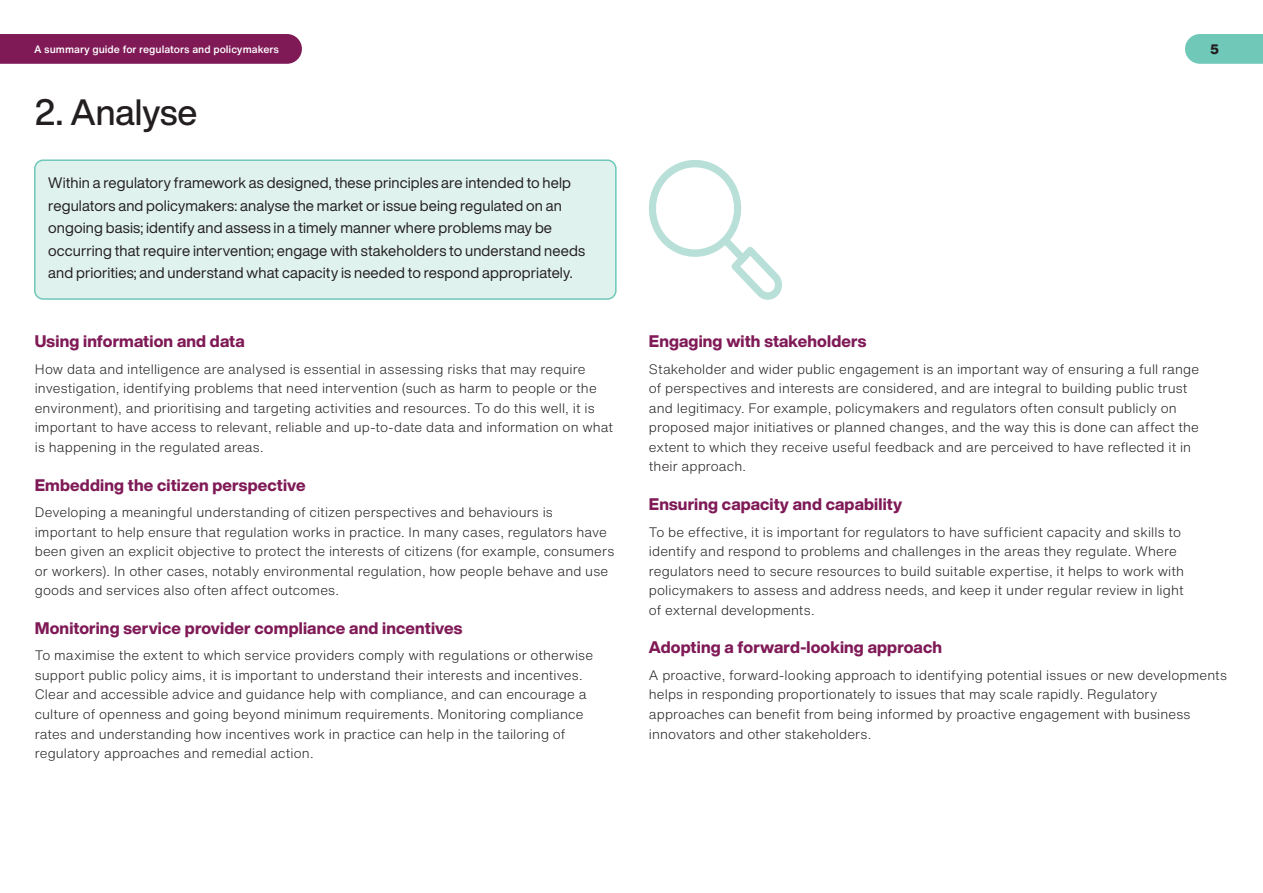
<style>
.page{position:relative;width:1263px;height:893px;background:#fff}
.page>*{position:absolute;margin:0;border:0;box-sizing:border-box;transform-origin:0 0}
._20_h2_alt{font:500 36px "Helvetica Now Display";color:#231f20}
._20_h3{font:800 16.5px "Helvetica Now Display";letter-spacing:.01em;color:#7f1a57}
.nav_1{font:15px/22.5px "Helvetica Now Display";letter-spacing:.01em;color:#231f20}
._20_body_text{font:300 13.5px/19.5px "Helvetica Now Text";letter-spacing:.01em;color:#231f20}
.t1{font:800 13.5px "Helvetica Now Text";color:#231f20}
.t2{font:500 10.5px "Helvetica Now Text";color:#fff}
</style>
<div class="page">
<div style="left:0;top:34px;width:302px;height:30px;background:#7f1a57"></div>
<svg style="left:1185px;top:34px;width:78px;height:30px;background:#76cabb"></svg>
<div style="left:35px;top:160px;width:581px;height:139px;background:#e0f2ee;border-radius:9px"></div>
<div style="left:34px;top:159px;width:583px;height:141px;border:2px solid #6fc8b8;border-radius:9px"></div>
<svg style="left:649px;top:160px;width:133px;height:140px"></svg>
<p class="t2" style="left:34px;top:42px;width:246px">A summary guide for regulators and policymakers</p>
<p class="t1" style="left:1210px;top:39px;width:11px">5</p>
<p class="_20_h2_alt" style="left:35px;top:88px;width:164px">2. Analyse</p>
<p class="nav_1" style="left:48px;top:172px;width:538px">Within a regulatory framework as designed, these principles are intended to help regulators and policymakers: analyse the market or issue being regulated on an ongoing basis; identify and assess in a timely manner where problems may be occurring that require intervention; engage with stakeholders to understand needs and priorities; and understand what capacity is needed to respond appropriately.</p>
<p class="_20_h3" style="left:35px;top:330px;width:211px">Using information and data</p>
<p class="_20_body_text" style="left:35px;top:359px;width:580px">How data and intelligence are analysed is essential in assessing risks that may require investigation, identifying problems that need intervention (such as harm to people or the environment), and prioritising and targeting activities and resources. To do this well, it is important to have access to relevant, reliable and up-to-date data and information on what is happening in the regulated areas.</p>
<p class="_20_h3" style="left:35px;top:473px;width:272px">Embedding the citizen perspective</p>
<p class="_20_body_text" style="left:35px;top:502px;width:581px">Developing a meaningful understanding of citizen perspectives and behaviours is important to help ensure that regulation works in practice. In many cases, regulators have been given an explicit objective to protect the interests of citizens (for example, consumers or workers). In other cases, notably environmental regulation, how people behave and use goods and services also often affect outcomes.</p>
<p class="_20_h3" style="left:35px;top:617px;width:429px">Monitoring service provider compliance and incentives</p>
<p class="_20_body_text" style="left:35px;top:645px;width:560px">To maximise the extent to which service providers comply with regulations or otherwise support public policy aims, it is important to understand their interests and incentives.<br>Clear and accessible advice and guidance help with compliance, and can encourage a culture of openness and going beyond minimum requirements. Monitoring compliance rates and understanding how incentives work in practice can help in the tailoring of regulatory approaches and remedial action.</p>
<p class="_20_h3" style="left:649px;top:330px;width:219px">Engaging with stakeholders</p>
<p class="_20_body_text" style="left:649px;top:359px;width:552px">Stakeholder and wider public engagement is an important way of ensuring a full range of perspectives and interests are considered, and are integral to building public trust and legitimacy. For example, policymakers and regulators often consult publicly on proposed major initiatives or planned changes, and the way this is done can affect the extent to which they receive useful feedback and are perceived to have reflected it in their approach.</p>
<p class="_20_h3" style="left:649px;top:493px;width:255px">Ensuring capacity and capability</p>
<p class="_20_body_text" style="left:649px;top:522px;width:537px">To be effective, it is important for regulators to have sufficient capacity and skills to identify and respond to problems and challenges in the areas they regulate. Where regulators need to secure resources to build suitable expertise, it helps to work with policymakers to assess and address needs, and keep it under regular review in light of external developments.</p>
<p class="_20_h3" style="left:649px;top:636px;width:295px">Adopting a forward-looking approach</p>
<p class="_20_body_text" style="left:649px;top:665px;width:580px">A proactive, forward-looking approach to identifying potential issues or new developments helps in responding proportionately to issues that may scale rapidly. Regulatory approaches can benefit from being informed by proactive engagement with business innovators and other stakeholders.</p>
</div>
